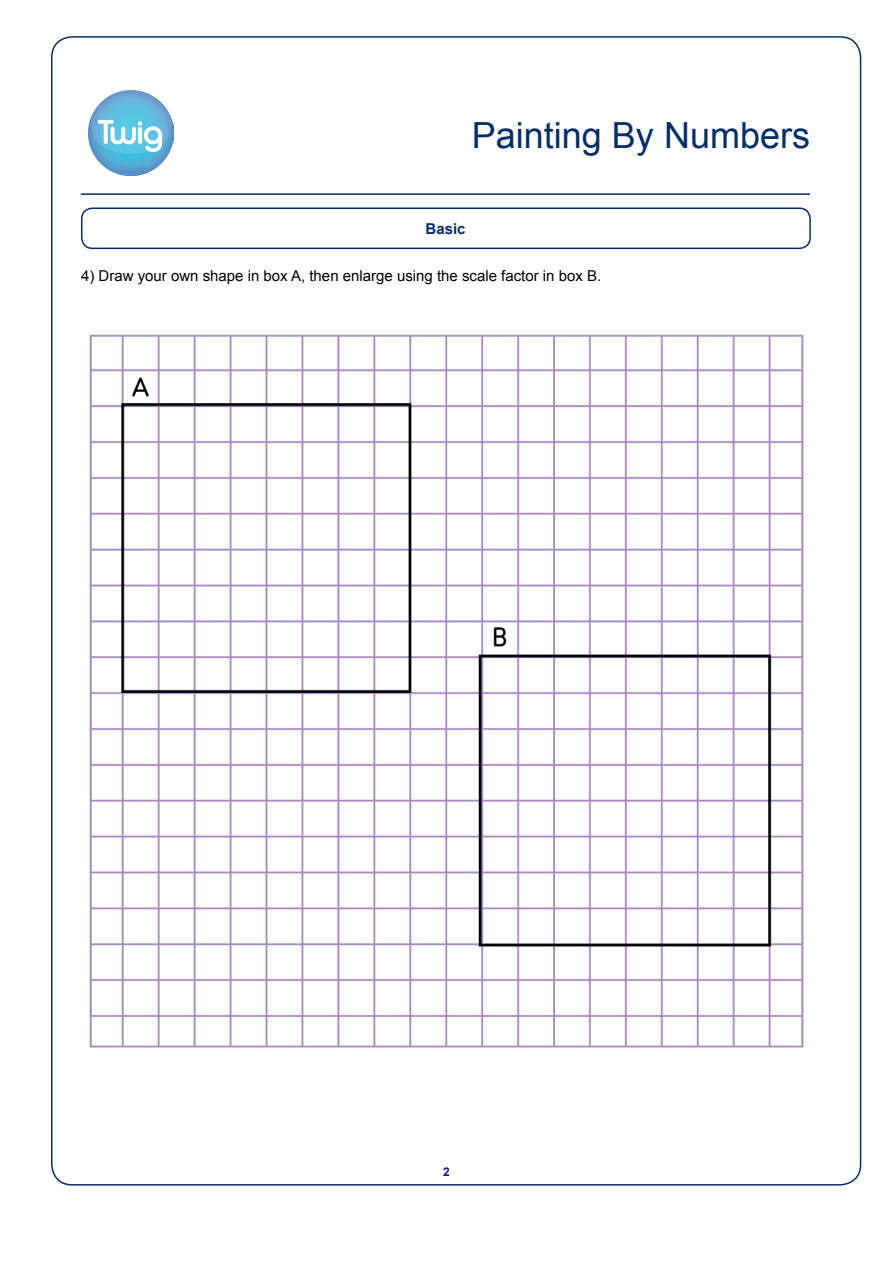
<style>
.page{position:relative;width:893px;height:1263px;background:#fff}
.page>*{position:absolute;margin:0;border:0;box-sizing:border-box;transform-origin:0 0}
.t1{font:36px "Arial";color:#062e66}
.t2{font:15px "Arial";color:#000}
.t3{font:700 15px "Arial";color:#062e66}
.t4{font:700 12px "Arial";color:#0e109a}
</style>
<div class="page">
<hr style="left:81px;top:193px;width:729px;height:2px;background:#062e66">
<div style="left:81px;top:207px;width:730px;height:42px;border:2px solid #062e66;border-radius:11px"></div>
<img style="left:88px;top:90px;width:86px;height:86px">
<img style="left:89px;top:334px;width:715px;height:714px">
<h1 class="t1" style="left:472px;top:112px;width:340px">Painting By Numbers</h1>
<p class="t3" style="left:425px;top:219px;width:42px">Basic</p>
<p class="t2" style="left:81px;top:266px;width:522px">4) Draw your own shape in box A, then enlarge using the scale factor in box B.</p>
<p class="t4" style="left:443px;top:1164px;width:8px">2</p>
</div>
